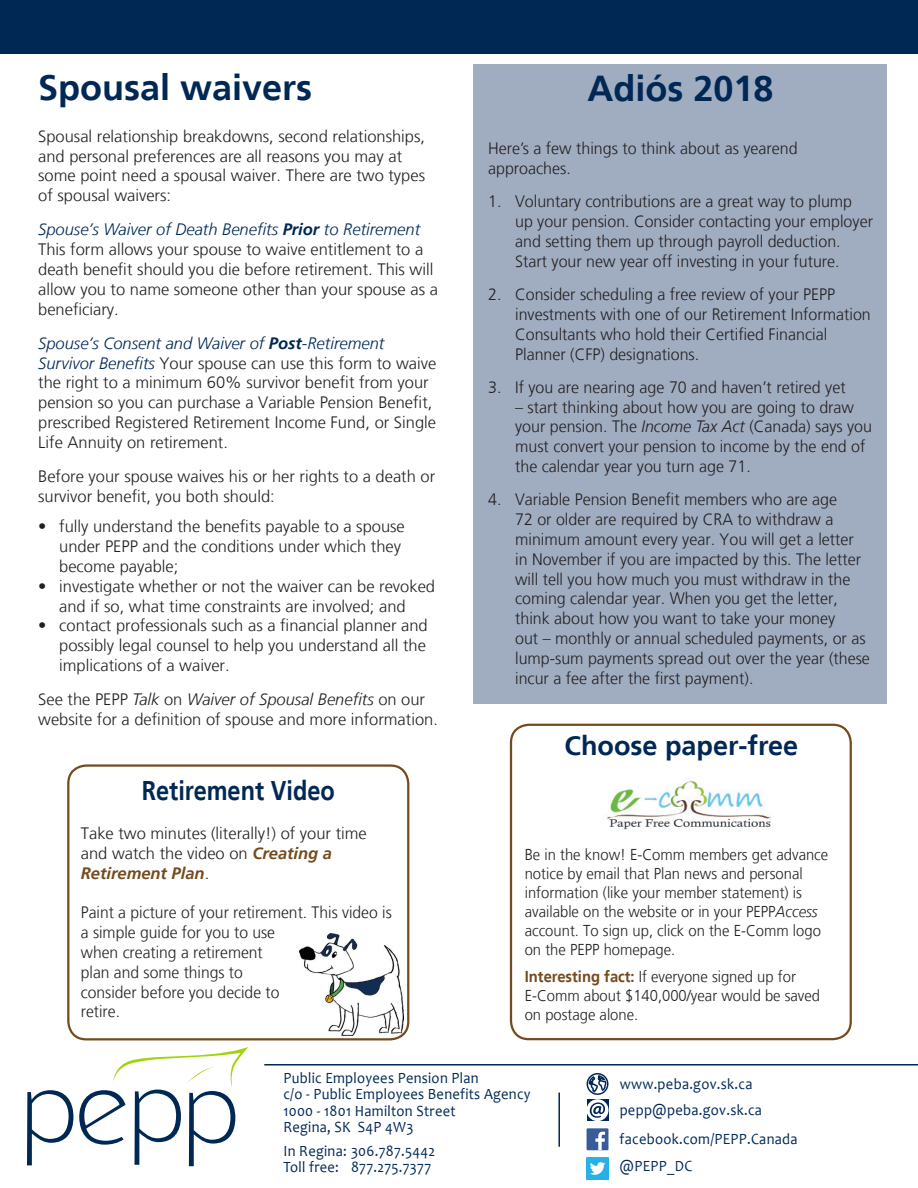
<style>
.page{position:relative;width:918px;height:1188px;background:#fff}
.page>*{position:absolute;margin:0;border:0;box-sizing:border-box;transform-origin:0 0}
.t1{font:700 36px "Frutiger LT";color:#002855}
.Headline_18_pt{font:700 27px "Frutiger LT";color:#002855}
.Headline_18_pt-2{font:700 27px "Frutiger LT";color:#002855;scale:.87 1}
.t2{font:300 16.5px/19.8px "Frutiger LT";color:#231f20}
.t3{font:300 16.5px/19.8px "Frutiger LT";color:#231f20;scale:.95 1}
.Body_Text{font:300 15.75px/18.9px "Frutiger LT";color:#231f20;scale:.94 1}
.t4{font:15.6px "Candara";letter-spacing:.02em;color:#002855;scale:.92 1}
.s1{font-style:italic;color:#002855}
.s2{font-weight:700;font-style:italic;color:#002855}
.s3{font-style:italic}
.s4{font-weight:700;font-style:italic;color:#734b1e}
.s5{font-weight:700;color:#734b1e}
</style>
<div class="page">
<hr style="left:264px;top:1064px;width:654px;height:2px;background:#002855">
<svg style="left:27px;top:1090px;width:46px;height:75px"></svg>
<svg style="left:79px;top:1047px;width:170px;height:119px"></svg>
<hr style="left:558px;top:1093px;width:2px;height:54px;background:#002855">
<div style="left:587px;top:1128px;width:21px;height:22px;background:#3b5a9a"></div>
<svg style="left:595px;top:1132px;width:10px;height:18px"></svg>
<img style="left:587px;top:1158px;width:21px;height:21px">
<svg style="left:586px;top:1073px;width:23px;height:48px"></svg>
<div style="left:474px;top:64px;width:413px;height:640px;background:#a0adc1"></div>
<img style="left:299px;top:934px;width:104px;height:101px">
<div style="left:67px;top:764px;width:342px;height:276px;border:2px solid #734b1e;border-radius:18px"></div>
<div style="left:510px;top:724px;width:342px;height:316px;border:2px solid #734b1e;border-radius:18px"></div>
<img style="left:607px;top:780px;width:164px;height:50px">
<div style="left:0;top:0;width:918px;height:54px;background:#002855"></div>
<p class="t1" style="left:38px;top:67px;width:276px">Spousal waivers</p>
<p class="t2" style="left:38px;top:127px;width:388px">Spousal relationship breakdowns, second relationships, and personal preferences are all reasons you may at some point need a spousal waiver. There are two types of spousal waivers:</p>
<p class="t2" style="left:38px;top:220px;width:401px"><span class="s1">Spouse’s Waiver of Death Benefits</span> <span class="s2">Prior</span> <span class="s1">to Retirement </span>This form allows your spouse to waive entitlement to a death benefit should you die before retirement. This will allow you to name someone other than your spouse as a beneficiary.</p>
<p class="t2" style="left:38px;top:334px;width:400px"><span class="s1">Spouse’s Consent and Waiver of</span> <span class="s2">Post</span><span class="s1">-Retirement Survivor Benefits</span> Your spouse can use this form to waive the right to a minimum 60% survivor benefit from your pension so you can purchase a Variable Pension Benefit, prescribed Registered Retirement Income Fund, or Single Life Annuity on retirement.</p>
<p class="t2" style="left:38px;top:467px;width:399px">Before your spouse waives his or her rights to a death or survivor benefit, you both should:</p>
<p class="t2" style="left:59px;top:517px;width:347px;text-indent:-21px">• fully understand the benefits payable to a spouse under PEPP and the conditions under which they become payable;</p>
<p class="t2" style="left:38px;top:577px;width:398px;text-align:center">• investigate whether or not the waiver can be revoked and if so, what time constraints are involved; and</p>
<p class="t2" style="left:59px;top:616px;width:370px;text-align:justify;text-indent:-21px">• contact professionals such as a financial planner and possibly legal counsel to help you understand all the implications of a waiver.</p>
<p class="t2" style="left:38px;top:690px;width:401px">See the PEPP <span class="s3">Talk</span> on <span class="s3">Waiver of Spousal Benefits</span> on our website for a definition of spouse and more information.</p>
<p class="Headline_18_pt-2" style="left:142px;top:774px;width:223px">Retirement Video</p>
<p class="t2" style="left:81px;top:824px;width:287px">Take two minutes (literally!) of your time and watch the video on <span class="s4">Creating a<br>Retirement Plan</span>.</p>
<p class="t3" style="left:81px;top:903px;width:329px">Paint a picture of your retirement. This video is a simple guide for you to use<br>when creating a retirement<br>plan and some things to<br>consider before you decide to<br>retire.</p>
<p class="t1" style="left:588px;top:68px;width:188px">Adiós 2018</p>
<p class="t2" style="left:488px;top:139px;width:311px">Here’s a few things to think about as yearend approaches.</p>
<p class="t2" style="left:515px;top:192px;width:359px;text-indent:-27px">1. Voluntary contributions are a great way to plump up your pension. Consider contacting your employer and setting them up through payroll deduction.<br>Start your new year off investing in your future.</p>
<p class="t2" style="left:515px;top:285px;width:357px;text-indent:-27px">2. Consider scheduling a free review of your PEPP investments with one of our Retirement Information Consultants who hold their Certified Financial Planner (CFP) designations.</p>
<p class="t2" style="left:488px;top:378px;width:359px">3. If you are nearing age 70 and haven’t retired yet</p>
<p class="t2" style="left:515px;top:397px;width:358px">– start thinking about how you are going to draw your pension. The <span class="s3">Income Tax Act</span> (Canada) says you must convert your pension to income by the end of the calendar year you turn age 71.</p>
<p class="t2" style="left:515px;top:490px;width:356px;text-indent:-27px">4. Variable Pension Benefit members who are age<br>72 or older are required by CRA to withdraw a minimum amount every year. You will get a letter in November if you are impacted by this. The letter will tell you how much you must withdraw in the coming calendar year. When you get the letter, think about how you want to take your money<br>out – monthly or annual scheduled payments, or as lump-sum payments spread out over the year (these incur a fee after the first payment).</p>
<p class="Headline_18_pt" style="left:565px;top:730px;width:235px">Choose paper-free</p>
<p class="Body_Text" style="left:525px;top:845px;width:324px">Be in the know! E-Comm members get advance notice by email that Plan news and personal information (like your member statement) is available on the website or in your PEPP<span class="s3">Access </span>account. To sign up, click on the E-Comm logo on the PEPP homepage.</p>
<p class="Body_Text" style="left:525px;top:968px;width:316px"><span class="s5">Interesting fact:</span> If everyone signed up for<br>E-Comm about $140,000/year would be saved on postage alone.</p>
<p class="t4" style="left:284px;top:1068px;width:214px">Public Employees Pension Plan</p>
<p class="t4" style="left:284px;top:1084px;width:270px">c/o - Public Employees Benefits Agency</p>
<p class="t4" style="left:284px;top:1101px;width:189px">1000 - 1801 Hamilton Street</p>
<p class="t4" style="left:284px;top:1117px;width:143px">Regina, SK S4P 4W3</p>
<p class="t4" style="left:284px;top:1141px;width:166px">In Regina: 306.787.5442</p>
<p class="t4" style="left:284px;top:1157px;width:162px">Toll free: 877.275.7377</p>
<p class="t4" style="left:620px;top:1074px;width:146px">www.peba.gov.sk.ca</p>
<p class="t4" style="left:620px;top:1100px;width:156px">pepp@peba.gov.sk.ca</p>
<p class="t4" style="left:620px;top:1129px;width:195px">facebook.com/PEPP.Canada</p>
<p class="t4" style="left:620px;top:1156px;width:81px">@PEPP_DC</p>
</div>
